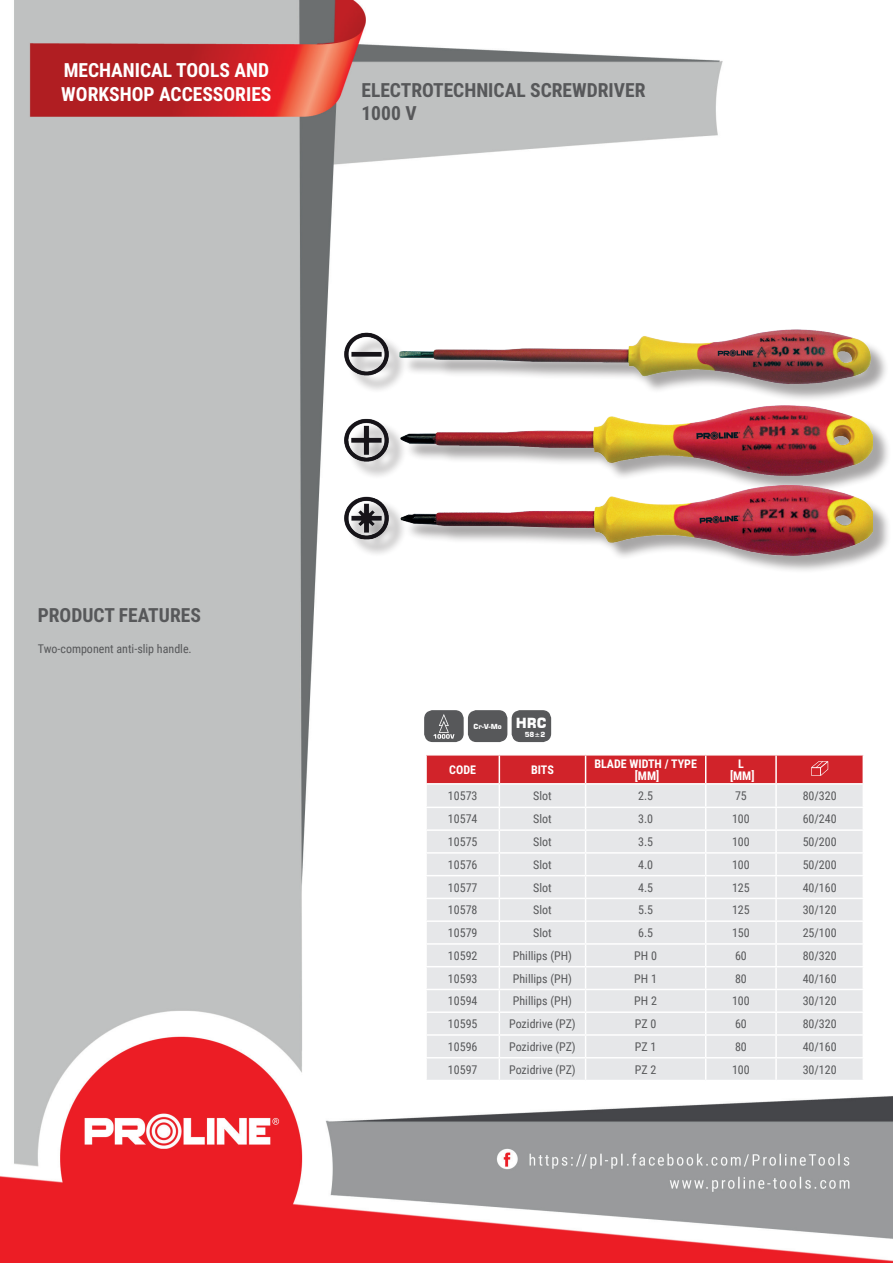
<style>
.page{position:relative;width:893px;height:1263px;background:#fff}
.page>*{position:absolute;margin:0;border:0;box-sizing:border-box;transform-origin:0 0}
.t1{font:700 19.5px/23.4px "Roboto Condensed";color:#57585a}
.t2{font:700 19.5px/23.4px "Roboto Condensed";color:#fff}
.t3{font:12px "Roboto Condensed";color:#57585a}
.t4{font:700 12px/12px "Roboto Condensed";color:#fff;text-align:center}
.t5{font:700 6.9px/7.4px "Square 721 BT";color:#fff;text-align:right}
.s1{font-size:13.95px}
</style>
<div class="page">
<img style="left:0;top:0;width:893px;height:1263px">
<div style="left:348px;top:332px;width:543px;height:242px;background:#231f20;opacity:.4"></div>
<img style="left:345px;top:329px;width:527px;height:227px">
<hr style="left:425px;top:755px;width:2px;height:28px;background:#fff">
<hr style="left:425px;top:784px;width:2px;height:22px;background:#fff">
<hr style="left:425px;top:808px;width:2px;height:21px;background:#fff">
<hr style="left:425px;top:831px;width:2px;height:21px;background:#fff">
<hr style="left:425px;top:854px;width:2px;height:21px;background:#fff">
<hr style="left:425px;top:876px;width:2px;height:22px;background:#fff">
<hr style="left:425px;top:899px;width:2px;height:21px;background:#fff">
<hr style="left:425px;top:922px;width:2px;height:21px;background:#fff">
<hr style="left:425px;top:945px;width:2px;height:21px;background:#fff">
<hr style="left:425px;top:967px;width:2px;height:22px;background:#fff">
<hr style="left:425px;top:990px;width:2px;height:21px;background:#fff">
<hr style="left:425px;top:1013px;width:2px;height:21px;background:#fff">
<hr style="left:425px;top:1036px;width:2px;height:21px;background:#fff">
<hr style="left:425px;top:1058px;width:2px;height:22px;background:#fff">
<hr style="left:862px;top:755px;width:2px;height:28px;background:#fff">
<hr style="left:862px;top:784px;width:2px;height:22px;background:#fff">
<hr style="left:862px;top:808px;width:2px;height:21px;background:#fff">
<hr style="left:862px;top:831px;width:2px;height:21px;background:#fff">
<hr style="left:862px;top:854px;width:2px;height:21px;background:#fff">
<hr style="left:862px;top:876px;width:2px;height:22px;background:#fff">
<hr style="left:862px;top:899px;width:2px;height:21px;background:#fff">
<hr style="left:862px;top:922px;width:2px;height:21px;background:#fff">
<hr style="left:862px;top:945px;width:2px;height:21px;background:#fff">
<hr style="left:862px;top:967px;width:2px;height:22px;background:#fff">
<hr style="left:862px;top:990px;width:2px;height:21px;background:#fff">
<hr style="left:862px;top:1013px;width:2px;height:21px;background:#fff">
<hr style="left:862px;top:1036px;width:2px;height:21px;background:#fff">
<hr style="left:862px;top:1058px;width:2px;height:22px;background:#fff">
<hr style="left:499px;top:754px;width:87px;height:1px;background:#fff">
<hr style="left:586px;top:754px;width:120px;height:1px;background:#fff">
<hr style="left:706px;top:754px;width:70px;height:1px;background:#fff">
<hr style="left:776px;top:754px;width:88px;height:1px;background:#fff">
<hr style="left:425px;top:754px;width:74px;height:1px;background:#fff">
<hr style="left:425px;top:783px;width:74px;height:1px;background:#fff">
<hr style="left:776px;top:783px;width:88px;height:1px;background:#fff">
<hr style="left:425px;top:806px;width:74px;height:2px;background:#fff">
<hr style="left:776px;top:806px;width:88px;height:2px;background:#fff">
<hr style="left:425px;top:829px;width:74px;height:2px;background:#fff">
<hr style="left:776px;top:829px;width:88px;height:2px;background:#fff">
<hr style="left:425px;top:852px;width:74px;height:2px;background:#fff">
<hr style="left:776px;top:852px;width:88px;height:2px;background:#fff">
<hr style="left:425px;top:875px;width:74px;height:1px;background:#fff">
<hr style="left:776px;top:875px;width:88px;height:1px;background:#fff">
<hr style="left:425px;top:898px;width:74px;height:1px;background:#fff">
<hr style="left:776px;top:898px;width:88px;height:1px;background:#fff">
<hr style="left:425px;top:920px;width:74px;height:2px;background:#fff">
<hr style="left:776px;top:920px;width:88px;height:2px;background:#fff">
<hr style="left:425px;top:943px;width:74px;height:2px;background:#fff">
<hr style="left:776px;top:943px;width:88px;height:2px;background:#fff">
<hr style="left:425px;top:966px;width:74px;height:1px;background:#fff">
<hr style="left:776px;top:966px;width:88px;height:1px;background:#fff">
<hr style="left:425px;top:989px;width:74px;height:1px;background:#fff">
<hr style="left:776px;top:989px;width:88px;height:1px;background:#fff">
<hr style="left:425px;top:1011px;width:74px;height:2px;background:#fff">
<hr style="left:776px;top:1011px;width:88px;height:2px;background:#fff">
<hr style="left:425px;top:1034px;width:74px;height:2px;background:#fff">
<hr style="left:776px;top:1034px;width:88px;height:2px;background:#fff">
<hr style="left:425px;top:1057px;width:74px;height:1px;background:#fff">
<hr style="left:776px;top:1057px;width:88px;height:1px;background:#fff">
<hr style="left:425px;top:1080px;width:74px;height:1px;background:#fff">
<hr style="left:499px;top:1080px;width:87px;height:1px;background:#fff">
<hr style="left:586px;top:1080px;width:120px;height:1px;background:#fff">
<hr style="left:706px;top:1080px;width:70px;height:1px;background:#fff">
<hr style="left:776px;top:1080px;width:88px;height:1px;background:#fff">
<svg style="left:426px;top:755px;width:437px;height:325px;background:#e6d8da"></svg>
<div style="left:425px;top:711px;width:38px;height:30px;background:#57585a;border-radius:8px"></div>
<div style="left:424px;top:710px;width:40px;height:32px;border:1px solid #57585a;border-radius:8px"></div>
<svg style="left:433px;top:714px;width:21px;height:25px"></svg>
<div style="left:469px;top:711px;width:38px;height:30px;background:#57585a;border-radius:8px"></div>
<div style="left:468px;top:710px;width:39px;height:32px;border:1px solid #57585a;border-radius:8px"></div>
<div style="left:512px;top:711px;width:38px;height:30px;background:#57585a;border-radius:8px"></div>
<div style="left:512px;top:710px;width:39px;height:32px;border:1px solid #57585a;border-radius:8px"></div>
<h1 class="t2" style="left:61px;top:58px;width:212px">MECHANICAL TOOLS AND<br>WORKSHOP ACCESSORIES</h1>
<h1 class="t1" style="left:361px;top:77px;width:286px">ELECTROTECHNICAL SCREWDRIVER<br>1000 V</h1>
<h1 class="t1" style="left:38px;top:602px;width:165px">PRODUCT FEATURES</h1>
<p class="t3" style="left:38px;top:640px;width:156px">Two-component anti-slip handle.</p>
<p class="t5" style="left:473px;top:723px;width:75px">Cr-V-Mo <span class="s1">HRC<br></span>58±2</p>
<p class="t4" style="left:449px;top:763px;width:28px">CODE</p>
<p class="t4" style="left:531px;top:763px;width:24px">BITS</p>
<p class="t4" style="left:594px;top:757px;width:104px">BLADE WIDTH / TYPE [MM]</p>
<p class="t4" style="left:730px;top:757px;width:26px">L [MM]</p>
<p class="t3" style="left:448px;top:788px;width:31px">10573</p>
<p class="t3" style="left:533px;top:788px;width:20px">Slot</p>
<p class="t3" style="left:638px;top:788px;width:17px">2.5</p>
<p class="t3" style="left:735px;top:788px;width:13px">75</p>
<p class="t3" style="left:803px;top:788px;width:36px">80/320</p>
<p class="t3" style="left:448px;top:810px;width:31px">10574</p>
<p class="t3" style="left:533px;top:810px;width:20px">Slot</p>
<p class="t3" style="left:638px;top:810px;width:17px">3.0</p>
<p class="t3" style="left:732px;top:810px;width:19px">100</p>
<p class="t3" style="left:803px;top:810px;width:36px">60/240</p>
<p class="t3" style="left:448px;top:833px;width:31px">10575</p>
<p class="t3" style="left:533px;top:833px;width:20px">Slot</p>
<p class="t3" style="left:638px;top:833px;width:17px">3.5</p>
<p class="t3" style="left:732px;top:833px;width:19px">100</p>
<p class="t3" style="left:803px;top:833px;width:36px">50/200</p>
<p class="t3" style="left:448px;top:856px;width:31px">10576</p>
<p class="t3" style="left:533px;top:856px;width:20px">Slot</p>
<p class="t3" style="left:638px;top:856px;width:17px">4.0</p>
<p class="t3" style="left:732px;top:856px;width:19px">100</p>
<p class="t3" style="left:803px;top:856px;width:36px">50/200</p>
<p class="t3" style="left:448px;top:879px;width:31px">10577</p>
<p class="t3" style="left:533px;top:879px;width:20px">Slot</p>
<p class="t3" style="left:638px;top:879px;width:17px">4.5</p>
<p class="t3" style="left:732px;top:879px;width:19px">125</p>
<p class="t3" style="left:803px;top:879px;width:36px">40/160</p>
<p class="t3" style="left:448px;top:902px;width:31px">10578</p>
<p class="t3" style="left:533px;top:902px;width:20px">Slot</p>
<p class="t3" style="left:638px;top:902px;width:17px">5.5</p>
<p class="t3" style="left:732px;top:902px;width:19px">125</p>
<p class="t3" style="left:803px;top:902px;width:36px">30/120</p>
<p class="t3" style="left:448px;top:924px;width:31px">10579</p>
<p class="t3" style="left:533px;top:924px;width:20px">Slot</p>
<p class="t3" style="left:638px;top:924px;width:17px">6.5</p>
<p class="t3" style="left:732px;top:924px;width:19px">150</p>
<p class="t3" style="left:803px;top:924px;width:36px">25/100</p>
<p class="t3" style="left:448px;top:947px;width:31px">10592</p>
<p class="t3" style="left:513px;top:947px;width:61px">Phillips (PH)</p>
<p class="t3" style="left:634px;top:947px;width:24px">PH 0</p>
<p class="t3" style="left:735px;top:947px;width:13px">60</p>
<p class="t3" style="left:803px;top:947px;width:36px">80/320</p>
<p class="t3" style="left:448px;top:970px;width:31px">10593</p>
<p class="t3" style="left:513px;top:970px;width:61px">Phillips (PH)</p>
<p class="t3" style="left:634px;top:970px;width:24px">PH 1</p>
<p class="t3" style="left:735px;top:970px;width:13px">80</p>
<p class="t3" style="left:803px;top:970px;width:36px">40/160</p>
<p class="t3" style="left:448px;top:993px;width:31px">10594</p>
<p class="t3" style="left:513px;top:993px;width:61px">Phillips (PH)</p>
<p class="t3" style="left:634px;top:993px;width:24px">PH 2</p>
<p class="t3" style="left:732px;top:993px;width:19px">100</p>
<p class="t3" style="left:803px;top:993px;width:36px">30/120</p>
<p class="t3" style="left:448px;top:1015px;width:31px">10595</p>
<p class="t3" style="left:509px;top:1015px;width:68px">Pozidrive (PZ)</p>
<p class="t3" style="left:635px;top:1015px;width:23px">PZ 0</p>
<p class="t3" style="left:735px;top:1015px;width:13px">60</p>
<p class="t3" style="left:803px;top:1015px;width:36px">80/320</p>
<p class="t3" style="left:448px;top:1038px;width:31px">10596</p>
<p class="t3" style="left:509px;top:1038px;width:68px">Pozidrive (PZ)</p>
<p class="t3" style="left:635px;top:1038px;width:23px">PZ 1</p>
<p class="t3" style="left:735px;top:1038px;width:13px">80</p>
<p class="t3" style="left:803px;top:1038px;width:36px">40/160</p>
<p class="t3" style="left:448px;top:1061px;width:31px">10597</p>
<p class="t3" style="left:509px;top:1061px;width:68px">Pozidrive (PZ)</p>
<p class="t3" style="left:635px;top:1061px;width:23px">PZ 2</p>
<p class="t3" style="left:732px;top:1061px;width:19px">100</p>
<p class="t3" style="left:803px;top:1061px;width:36px">30/120</p>
</div>
